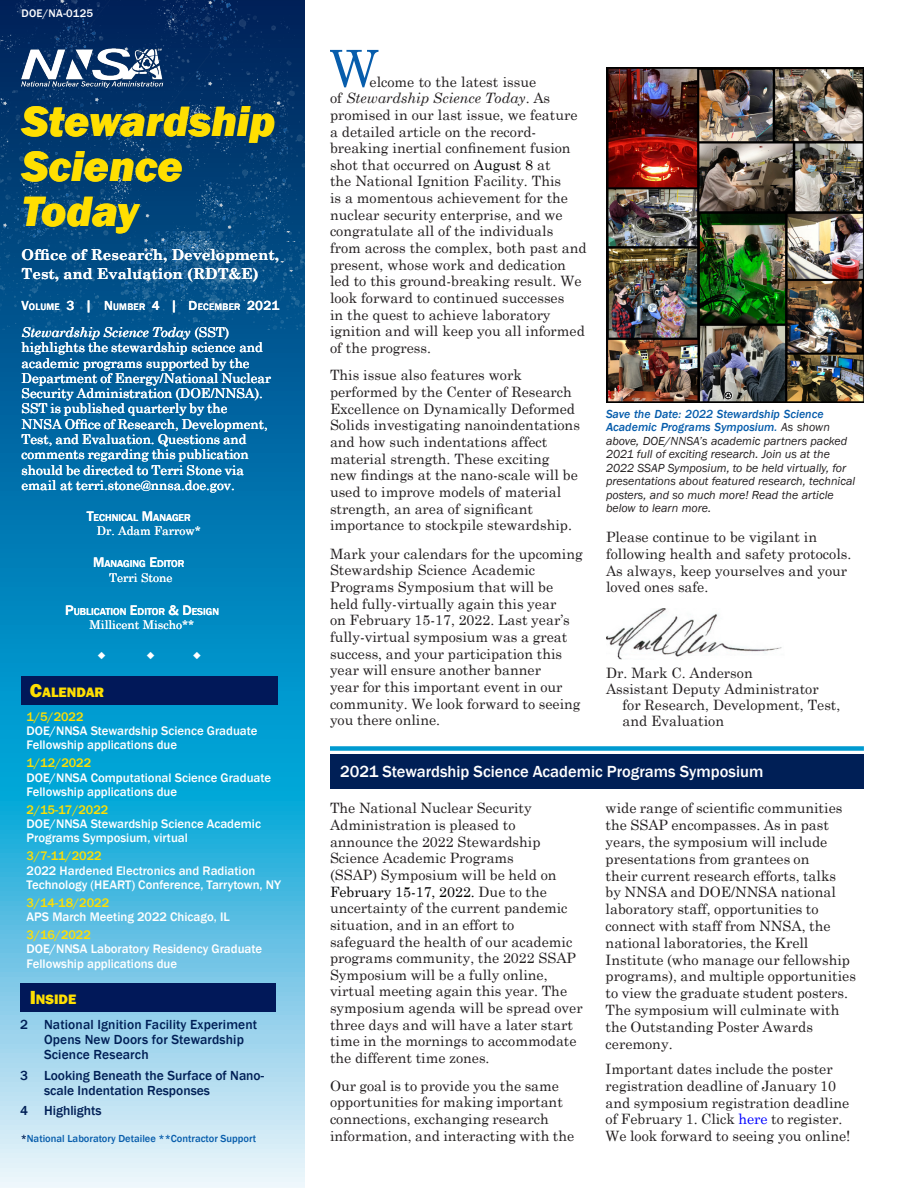
<style>
.page{position:relative;width:918px;height:1188px;background:#fff}
.page>*{position:absolute;margin:0;border:0;box-sizing:border-box;transform-origin:0 0}
.t1{font:50.7px "Century Schoolbook";color:#075dac}
.t2{font:italic 800 43.5px/45px "Franklin Gothic";color:#ffdf01}
.Subheading{font:500 16.5px "Franklin Gothic";color:#fff}
.t3{font:700 15px/19.5px "Century Schoolbook";color:#fff}
.Body_Text{font:14.25px/16.6px "Century Schoolbook";color:#231f20}
.Subheading_Text{font:14.25px "Century Schoolbook";color:#231f20}
.Subheading_Text-2{font:800 14.1px "Franklin Gothic";color:#ffdf01}
.t4{font:13.5px/15.3px "Century Schoolbook";color:#fff}
.t5{font:500 13.5px/15px "Franklin Gothic";color:#001f56}
.Subheading_Text-3{font:500 12.75px/14.2px "Franklin Gothic";color:#fff}
.Subheading_Text-4{font:500 12.75px "Franklin Gothic";color:#ffdf01}
.Captions{font:italic 12px/13.5px "Franklin Gothic";color:#231f20}
.t6{font:12px "Century Schoolbook";color:#fff}
.t7{font:500 11.25px "Franklin Gothic";letter-spacing:.02em;color:#fff}
.t8{font:500 10.5px "Franklin Gothic";color:#075dac}
.t9{font:500 10.2px "Franklin Gothic";color:#fff}
.t10{font:500 9.75px "Franklin Gothic";letter-spacing:.025em;color:#fff}
.s1{font-size:13.5px}
.s2{font-size:14.25px}
.s3{font-style:italic}
.s4{font-size:19.5px}
.s5{color:#001f56}
.s6{color:#000}
.s7{font-weight:500;color:#075dac}
.s8{color:#00f}
</style>
<div class="page">
<svg style="left:0;top:329px;width:304px;height:859px;background:#39a1cd"></svg>
<img style="left:0;top:0;width:305px;height:329px">
<img style="left:128px;top:290px;width:174px;height:29px">
<img style="left:300px;top:241px;width:5px;height:49px">
<img style="left:120px;top:262px;width:174px;height:48px">
<img style="left:126px;top:280px;width:174px;height:10px">
<img style="left:126px;top:232px;width:174px;height:48px">
<img style="left:196px;top:71px;width:91px;height:161px">
<img style="left:174px;top:212px;width:91px;height:88px">
<div style="left:330px;top:754px;width:534px;height:35px;background:#001f56"></div>
<div style="left:330px;top:746px;width:534px;height:5px;background:#009ad0"></div>
<img style="left:22px;top:48px;width:141px;height:40px">
<div style="left:21px;top:676px;width:257px;height:29px;background:#011859"></div>
<div style="left:20px;top:984px;width:256px;height:28px;background:#011859"></div>
<img style="left:606px;top:609px;width:176px;height:50px">
<img style="left:606px;top:68px;width:258px;height:335px">
<svg style="left:98px;top:652px;width:7px;height:7px"></svg>
<svg style="left:147px;top:652px;width:7px;height:7px"></svg>
<svg style="left:193px;top:652px;width:8px;height:7px"></svg>
<p class="t7" style="left:22px;top:7px;width:73px">DOE/NA-0125</p>
<h2 class="t2" style="left:22px;top:99px;width:255px">Stewardship<br>Science<br>Today</h2>
<p class="t3" style="left:22px;top:244px;width:259px">Office of Research, Development,<br>Test, and Evaluation (RDT&amp;E)</p>
<p class="t10" style="left:21px;top:301px;width:259px"><span class="s1">V</span>OLUME <span class="s1">3</span> <span class="s2">|</span> <span class="s1">N</span>UMBER <span class="s1">4</span> <span class="s2">|</span> <span class="s1">D</span>ECEMBER <span class="s1">2021</span></p>
<p class="t4" style="left:22px;top:323px;width:251px"><span class="s3">Stewardship Science Today</span> (SST) highlights the stewardship science and academic programs supported by the Department of Energy/National Nuclear Security Administration (DOE/NNSA).<br>SST is published quarterly by the NNSA Office of Research, Development, Test, and Evaluation. Questions and comments regarding this publication should be directed to Terri Stone via email at terri.stone@nnsa.doe.gov.</p>
<p class="t9" style="left:87px;top:511px;width:105px"><span class="s2">T</span>ECHNICAL <span class="s2">M</span>ANAGER</p>
<p class="t6" style="left:97px;top:521px;width:106px">Dr. Adam Farrow*</p>
<p class="t9" style="left:93px;top:558px;width:93px"><span class="s2">M</span>ANAGING <span class="s2">E</span>DITOR</p>
<p class="t6" style="left:109px;top:568px;width:65px">Terri Stone</p>
<p class="t9" style="left:65px;top:605px;width:154px"><span class="s2">P</span>UBLICATION <span class="s2">E</span>DITOR <span class="s2">&amp; D</span>ESIGN</p>
<p class="t6" style="left:90px;top:615px;width:106px">Millicent Mischo**</p>
<p class="Subheading_Text-2" style="left:30px;top:683px;width:76px"><span class="s4">C</span>ALENDAR</p>
<p class="Subheading_Text-4" style="left:27px;top:709px;width:59px">1/5/2022</p>
<p class="Subheading_Text-3" style="left:27px;top:724px;width:232px">DOE/NNSA Stewardship Science Graduate<br>Fellowship applications due</p>
<p class="Subheading_Text-4" style="left:27px;top:755px;width:66px">1/12/2022</p>
<p class="Subheading_Text-3" style="left:27px;top:770px;width:246px">DOE/NNSA Computational Science Graduate<br>Fellowship applications due</p>
<p class="Subheading_Text-4" style="left:27px;top:802px;width:83px">2/15-17/2022</p>
<p class="Subheading_Text-3" style="left:27px;top:817px;width:236px">DOE/NNSA Stewardship Science Academic<br>Programs Symposium, virtual</p>
<p class="Subheading_Text-4" style="left:27px;top:848px;width:77px">3/7-11/2022</p>
<p class="Subheading_Text-3" style="left:27px;top:863px;width:256px">2022 Hardened Electronics and Radiation<br>Technology (HEART) Conference, Tarrytown, NY</p>
<p class="Subheading_Text-4" style="left:27px;top:895px;width:84px">3/14-18/2022</p>
<p class="Subheading_Text-3" style="left:27px;top:910px;width:205px">APS March Meeting 2022 Chicago, IL</p>
<p class="Subheading_Text-4" style="left:27px;top:927px;width:66px">3/16/2022</p>
<p class="Subheading_Text-3" style="left:27px;top:942px;width:237px">DOE/NNSA Laboratory Residency Graduate<br>Fellowship applications due</p>
<p class="Subheading_Text-2" style="left:30px;top:990px;width:48px"><span class="s4">I</span>NSIDE</p>
<p class="t5" style="left:44px;top:1017px;width:215px;text-indent:-24px">2 National Ignition Facility Experiment<br>Opens New Doors for Stewardship<br>Science Research</p>
<p class="t5" style="left:44px;top:1068px;width:222px;text-indent:-24px">3 Looking Beneath the Surface of Nano&shy;scale Indentation Responses</p>
<p class="t5" style="left:20px;top:1103px;width:83px">4 Highlights</p>
<p class="t8" style="left:21px;top:1132px;width:237px"><span class="s5">*</span>National Laboratory Detailee **Contractor Support</p>
<p class="t1" style="left:329px;top:26px;width:51px">W</p>
<p class="Body_Text" style="left:330px;top:72px;width:258px;text-indent:40px">elcome to the latest issue<br>of <span class="s3">Stewardship Science Today</span>. As promised in our last issue, we feature a detailed article on the record&shy;breaking inertial confinement fusion shot that occurred on <span class="s6">August 8</span> at<br>the National Ignition Facility. This<br>is a momentous achievement for the nuclear security enterprise, and we congratulate all of the individuals from across the complex, both past and present, whose work and dedication led to this ground-breaking result. We look forward to continued successes<br>in the quest to achieve laboratory ignition and will keep you all informed of the progress.</p>
<p class="Body_Text" style="left:330px;top:366px;width:251px">This issue also features work performed by the Center of Research Excellence on Dynamically Deformed Solids investigating nanoindentations and how such indentations affect material strength. These exciting new findings at the nano-scale will be used to improve models of material strength, an area of significant importance to stockpile stewardship.</p>
<p class="Body_Text" style="left:330px;top:544px;width:254px">Mark your calendars for the upcoming Stewardship Science Academic Programs Symposium that will be held fully-virtually again this year<br>on February 15-17, 2022. Last year’s fully-virtual symposium was a great success, and your participation this year will ensure another banner<br>year for this important event in our community. We look forward to seeing you there online.</p>
<p class="Captions" style="left:606px;top:407px;width:251px"><span class="s7">Save the Date: 2022 Stewardship Science Academic Programs Symposium.</span> As shown above, DOE/NNSA’s academic partners packed 2021 full of exciting research. Join us at the 2022 SSAP Symposium, to be held virtually, for presentations about featured research, technical posters, and so much more! Read the article below to learn more.</p>
<p class="Body_Text" style="left:606px;top:528px;width:247px">Please continue to be vigilant in following health and safety protocols.<br>As always, keep yourselves and your loved ones safe.</p>
<p class="Subheading_Text" style="left:606px;top:660px;width:148px">Dr. Mark C. Anderson</p>
<p class="Subheading_Text" style="left:606px;top:677px;width:214px">Assistant Deputy Administrator</p>
<p class="Subheading_Text" style="left:623px;top:693px;width:219px">for Research, Development, Test,</p>
<p class="Subheading_Text" style="left:623px;top:709px;width:103px">and Evaluation</p>
<p class="Subheading" style="left:340px;top:761px;width:425px">2021 Stewardship Science Academic Programs Symposium</p>
<p class="Body_Text" style="left:330px;top:799px;width:254px">The National Nuclear Security<br>Administration is pleased to<br>announce the 2022 Stewardship<br>Science Academic Programs<br>(SSAP) Symposium will be held on<br><span class="s6">February 15-17, 2022.</span> Due to the uncertainty of the current pandemic situation, and in an effort to safeguard the health of our academic programs community, the 2022 SSAP<br>Symposium will be a fully online, virtual meeting again this year. The symposium agenda will be spread over three days and will have a later start time in the mornings to accommodate the different time zones.</p>
<p class="Body_Text" style="left:330px;top:1076px;width:246px">Our goal is to provide you the same opportunities for making important connections, exchanging research information, and interacting with the</p>
<p class="Body_Text" style="left:606px;top:799px;width:252px">wide range of scientific communities the SSAP encompasses. As in past years, the symposium will include presentations from grantees on<br>their current research efforts, talks<br>by NNSA and DOE/NNSA national laboratory staff, opportunities to connect with staff from NNSA, the national laboratories, the Krell Institute (who manage our fellowship programs), and multiple opportunities to view the graduate student posters.<br>The symposium will culminate with the Outstanding Poster Awards ceremony.</p>
<p class="Body_Text" style="left:606px;top:1059px;width:246px">Important dates include the poster registration deadline of January 10 and symposium registration deadline of February 1. Click <span class="s8">here</span> to register.<br>We look forward to seeing you online!</p>
</div>
